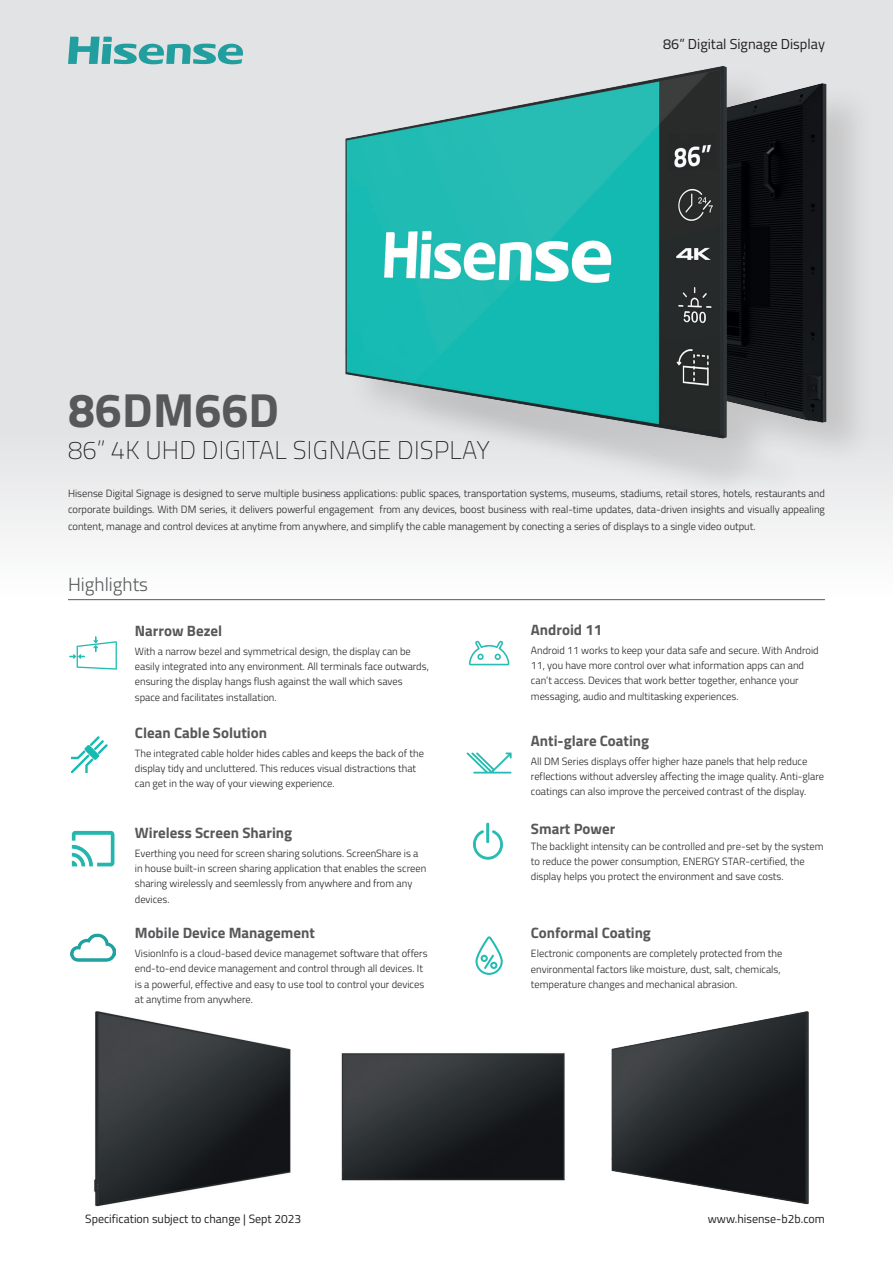
<style>
.page{position:relative;width:893px;height:1263px;background:#fff}
.page>*{position:absolute;margin:0;border:0;box-sizing:border-box;transform-origin:0 0}
.t1{font:700 48px "Titillium Web";letter-spacing:.005em;color:#57585a}
.t2{font:200 25.65px "Titillium Web";letter-spacing:.01em;color:#231f20}
.t3{font:300 19.05px "Titillium Web";color:#57585a}
.t4{font:700 15px "Titillium Web";color:#57585a}
.t5{font:14.4px "Titillium Web";color:#231f20}
.t6{font:12px "Titillium Web";color:#231f20}
.t7{font:300 10.5px/15.3px "Titillium Web";color:#231f20}
</style>
<div class="page">
<div style="left:0;top:0;width:892px;height:703px;background:linear-gradient(to bottom,#d9dadc,#fafafa)"></div>
<svg style="left:68px;top:37px;width:177px;height:27px;background:#83c0c1"></svg>
<div style="left:325px;top:442px;width:537px;height:64px;background:#ededee"></div>
<div style="left:346px;top:64px;width:531px;height:420px;background:#231f20;opacity:.15"></div>
<img style="left:296px;top:64px;width:572px;height:378px">
<img style="left:94px;top:1011px;width:197px;height:196px">
<img style="left:611px;top:1011px;width:198px;height:194px">
<svg style="left:469px;top:640px;width:41px;height:25px"></svg>
<img style="left:70px;top:933px;width:46px;height:29px">
<img style="left:71px;top:830px;width:44px;height:37px">
<svg style="left:475px;top:936px;width:28px;height:39px"></svg>
<svg style="left:72px;top:736px;width:36px;height:36px"></svg>
<svg style="left:69px;top:636px;width:48px;height:34px"></svg>
<hr style="left:68px;top:599px;width:757px;height:1px;background:#57585a">
<svg style="left:467px;top:752px;width:45px;height:21px"></svg>
<img style="left:473px;top:822px;width:30px;height:38px">
<img style="left:341px;top:1053px;width:224px;height:128px">
<h1 class="t1" style="left:68px;top:373px;width:213px">86DM66D</h1>
<h2 class="t2" style="left:68px;top:432px;width:423px">86” 4K UHD DIGITAL SIGNAGE DISPLAY</h2>
<h3 class="t5" style="left:663px;top:34px;width:163px">86” Digital Signage Display</h3>
<p class="t7" style="left:68px;top:484px;width:758px;line-height:16.5px;text-align:justify">Hisense Digital Signage is designed to serve multiple business applications: public spaces, transportation systems, museums, stadiums, retail stores, hotels, restaurants and corporate buildings. With DM series, it delivers powerful engagement from any devices, boost business with real-time updates, data-driven insights and visually appealing content, manage and control devices at anytime from anywhere, and simplify the cable management by conecting a series of displays to a single video output.</p>
<h3 class="t3" style="left:68px;top:570px;width:82px">Highlights</h3>
<h3 class="t4" style="left:135px;top:619px;width:89px">Narrow Bezel</h3>
<p class="t7" style="left:135px;top:643px;width:295px">With a narrow bezel and symmetrical design, the display can be easily integrated into any environment. All terminals face outwards, ensuring the display hangs flush against the wall which saves space and facilitates installation.</p>
<h3 class="t4" style="left:135px;top:721px;width:134px">Clean Cable Solution</h3>
<p class="t7" style="left:135px;top:745px;width:291px">The integrated cable holder hides cables and keeps the back of the display tidy and uncluttered. This reduces visual distractions that can get in the way of your viewing experience.</p>
<h3 class="t4" style="left:135px;top:821px;width:159px">Wireless Screen Sharing</h3>
<p class="t7" style="left:135px;top:845px;width:293px">Everthing you need for screen sharing solutions. ScreenShare is a in house built-in screen sharing application that enables the screen sharing wirelessly and seemlessly from anywhere and from any devices.</p>
<h3 class="t4" style="left:135px;top:921px;width:181px">Mobile Device Management</h3>
<p class="t7" style="left:135px;top:945px;width:294px">VisionInfo is a cloud-based device managemet software that offers end-to-end device management and control through all devices. It is a powerful, effective and easy to use tool to control your devices at anytime from anywhere.</p>
<p class="t6" style="left:85px;top:1209px;width:218px">Specification subject to change | Sept 2023</p>
<h3 class="t4" style="left:531px;top:618px;width:73px">Android 11</h3>
<p class="t7" style="left:531px;top:642px;width:289px">Android 11 works to keep your data safe and secure. With Android 11, you have more control over what information apps can and can’t access. Devices that work better together, enhance your messaging, audio and multitasking experiences.</p>
<h3 class="t4" style="left:531px;top:729px;width:120px">Anti-glare Coating</h3>
<p class="t7" style="left:531px;top:753px;width:295px">All DM Series displays offer higher haze panels that help reduce reflections without adversley affecting the image quality. Anti-glare coatings can also improve the perceived contrast of the display.</p>
<h3 class="t4" style="left:531px;top:818px;width:86px">Smart Power</h3>
<p class="t7" style="left:531px;top:838px;width:294px">The backlight intensity can be controlled and pre-set by the system to reduce the power consumption, ENERGY STAR-certified, the display helps you protect the environment and save costs.</p>
<h3 class="t4" style="left:531px;top:922px;width:122px">Conformal Coating</h3>
<p class="t7" style="left:531px;top:946px;width:253px">Electronic components are completely protected from the environmental factors like moisture, dust, salt, chemicals, temperature changes and mechanical abrasion.</p>
<p class="t6" style="left:708px;top:1209px;width:119px">www.hisense-b2b.com</p>
</div>
